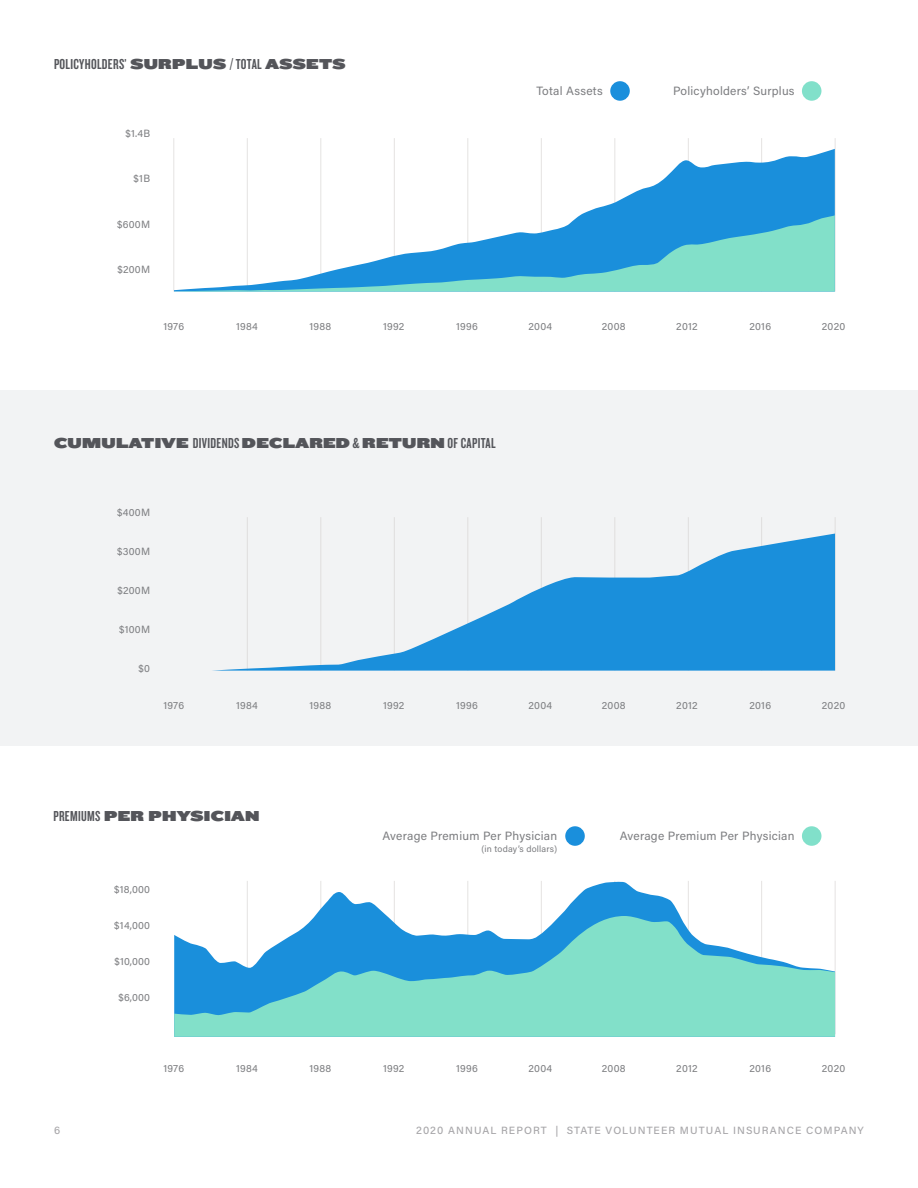
<style>
.page{position:relative;width:918px;height:1188px;background:#fff}
.page>*{position:absolute;margin:0;border:0;box-sizing:border-box;transform-origin:0 0}
.Paragraph_Style_1{font:15px "Knockout HTF94 Ultmt Sumo";letter-spacing:.02em;color:#54555a}
.Paragraph_Style_1-2{font:15px "Knockout HTF48 Featherweight";letter-spacing:.02em;color:#54555a}
.t1{font:12px "Acumin Pro";letter-spacing:.02em;color:#7c7d80}
.t2{font:10.5px "Acumin Pro";letter-spacing:.025em;color:#7c7d80}
.t3{font:500 10.5px "Acumin Pro";letter-spacing:.1em;color:#a7a6a9}
.t4{font:9px "Acumin Pro";letter-spacing:.02em;color:#7c7d80}
.s1{font-family:"Knockout HTF94 Ultmt Sumo"}
.s2{font-family:"Knockout HTF48 Featherweight"}
</style>
<div class="page">
<div style="left:565px;top:826px;width:20px;height:20px;background:#1a8fdc;border-radius:50%"></div>
<div style="left:802px;top:826px;width:19px;height:20px;background:#81e0ca;border-radius:50%"></div>
<div style="left:0;top:390px;width:918px;height:356px;background:#f2f3f4"></div>
<hr style="left:173px;top:138px;width:1px;height:154px;background:#d3d0ce">
<hr style="left:320px;top:138px;width:1px;height:154px;background:#d3d0ce">
<hr style="left:247px;top:138px;width:1px;height:154px;background:#d3d0ce">
<hr style="left:467px;top:138px;width:1px;height:154px;background:#d3d0ce">
<hr style="left:394px;top:138px;width:1px;height:154px;background:#d3d0ce">
<hr style="left:541px;top:138px;width:1px;height:154px;background:#d3d0ce">
<hr style="left:688px;top:138px;width:1px;height:154px;background:#d3d0ce">
<hr style="left:761px;top:138px;width:1px;height:154px;background:#d3d0ce">
<hr style="left:835px;top:138px;width:1px;height:154px;background:#d3d0ce">
<hr style="left:614px;top:138px;width:1px;height:154px;background:#d3d0ce">
<hr style="left:320px;top:517px;width:1px;height:154px;background:#d3d0ce">
<hr style="left:247px;top:517px;width:1px;height:154px;background:#d3d0ce">
<hr style="left:467px;top:517px;width:1px;height:154px;background:#d3d0ce">
<hr style="left:394px;top:517px;width:1px;height:154px;background:#d3d0ce">
<hr style="left:541px;top:517px;width:1px;height:154px;background:#d3d0ce">
<hr style="left:688px;top:517px;width:1px;height:154px;background:#d3d0ce">
<hr style="left:761px;top:517px;width:1px;height:154px;background:#d3d0ce">
<hr style="left:835px;top:517px;width:1px;height:154px;background:#d3d0ce">
<hr style="left:614px;top:517px;width:1px;height:154px;background:#d3d0ce">
<hr style="left:835px;top:881px;width:1px;height:153px;background:#d3d0ce">
<div style="left:610px;top:81px;width:20px;height:20px;background:#1a8fdc;border-radius:50%"></div>
<div style="left:802px;top:81px;width:19px;height:20px;background:#81e0ca;border-radius:50%"></div>
<svg style="left:247px;top:149px;width:588px;height:66px"></svg>
<svg style="left:174px;top:215px;width:661px;height:77px"></svg>
<svg style="left:212px;top:534px;width:623px;height:137px"></svg>
<svg style="left:247px;top:881px;width:588px;height:35px"></svg>
<svg style="left:174px;top:916px;width:661px;height:121px;fill:#82e0c9"></svg>
<p class="Paragraph_Style_1-2" style="left:54px;top:56px;width:293px">POLICYHOLDERS’ <span class="s1">SURPLUS</span> / TOTAL <span class="s1">ASSETS</span></p>
<p class="t2" style="left:126px;top:126px;width:26px">$1.4B</p>
<p class="t2" style="left:134px;top:171px;width:18px">$1B</p>
<p class="t2" style="left:117px;top:217px;width:35px">$600M</p>
<p class="t2" style="left:117px;top:262px;width:34px">$200M</p>
<p class="t1" style="left:536px;top:83px;width:68px">Total Assets</p>
<p class="t1" style="left:673px;top:83px;width:123px">Policyholders’ Surplus</p>
<p class="t2" style="left:163px;top:319px;width:22px">1976</p>
<p class="t2" style="left:236px;top:319px;width:23px">1984</p>
<p class="t2" style="left:310px;top:319px;width:23px">1988</p>
<p class="t2" style="left:383px;top:319px;width:23px">1992</p>
<p class="t2" style="left:456px;top:319px;width:23px">1996</p>
<p class="t2" style="left:528px;top:319px;width:25px">2004</p>
<p class="t2" style="left:602px;top:319px;width:25px">2008</p>
<p class="t2" style="left:676px;top:319px;width:23px">2012</p>
<p class="t2" style="left:749px;top:319px;width:23px">2016</p>
<p class="t2" style="left:822px;top:319px;width:25px">2020</p>
<p class="Paragraph_Style_1" style="left:54px;top:434px;width:443px">CUMULATIVE <span class="s2">DIVIDENDS</span> DECLARED <span class="s2">&amp;</span> RETURN <span class="s2">OF CAPITAL</span></p>
<p class="t2" style="left:117px;top:505px;width:34px">$400M</p>
<p class="t2" style="left:117px;top:544px;width:34px">$300M</p>
<p class="t2" style="left:117px;top:583px;width:34px">$200M</p>
<p class="t2" style="left:119px;top:622px;width:33px">$100M</p>
<p class="t2" style="left:139px;top:661px;width:13px">$0</p>
<p class="t2" style="left:163px;top:698px;width:22px">1976</p>
<p class="t2" style="left:236px;top:698px;width:23px">1984</p>
<p class="t2" style="left:310px;top:698px;width:23px">1988</p>
<p class="t2" style="left:383px;top:698px;width:23px">1992</p>
<p class="t2" style="left:456px;top:698px;width:23px">1996</p>
<p class="t2" style="left:528px;top:698px;width:25px">2004</p>
<p class="t2" style="left:602px;top:698px;width:25px">2008</p>
<p class="t2" style="left:676px;top:698px;width:23px">2012</p>
<p class="t2" style="left:749px;top:698px;width:23px">2016</p>
<p class="t2" style="left:822px;top:698px;width:25px">2020</p>
<p class="Paragraph_Style_1" style="left:53px;top:807px;width:208px"><span class="s2">PREMIUMS</span> PER PHYSICIAN</p>
<p class="t2" style="left:114px;top:882px;width:37px">$18,000</p>
<p class="t2" style="left:114px;top:918px;width:37px">$14,000</p>
<p class="t2" style="left:114px;top:954px;width:37px">$10,000</p>
<p class="t2" style="left:118px;top:990px;width:33px">$6,000</p>
<p class="t1" style="left:383px;top:828px;width:176px">Average Premium Per Physician</p>
<p class="t4" style="left:481px;top:843px;width:77px">(in today’s dollars)</p>
<p class="t1" style="left:620px;top:828px;width:176px">Average Premium Per Physician</p>
<p class="t2" style="left:163px;top:1061px;width:22px">1976</p>
<p class="t2" style="left:236px;top:1061px;width:23px">1984</p>
<p class="t2" style="left:310px;top:1061px;width:23px">1988</p>
<p class="t2" style="left:383px;top:1061px;width:23px">1992</p>
<p class="t2" style="left:456px;top:1061px;width:23px">1996</p>
<p class="t2" style="left:528px;top:1061px;width:25px">2004</p>
<p class="t2" style="left:602px;top:1061px;width:25px">2008</p>
<p class="t2" style="left:676px;top:1061px;width:23px">2012</p>
<p class="t2" style="left:749px;top:1061px;width:23px">2016</p>
<p class="t2" style="left:822px;top:1061px;width:25px">2020</p>
<p class="t3" style="left:54px;top:1123px;width:8px">6</p>
<p class="t3" style="left:416px;top:1123px;width:449px">2020 ANNUAL REPORT | STATE VOLUNTEER MUTUAL INSURANCE COMPANY</p>
</div>
